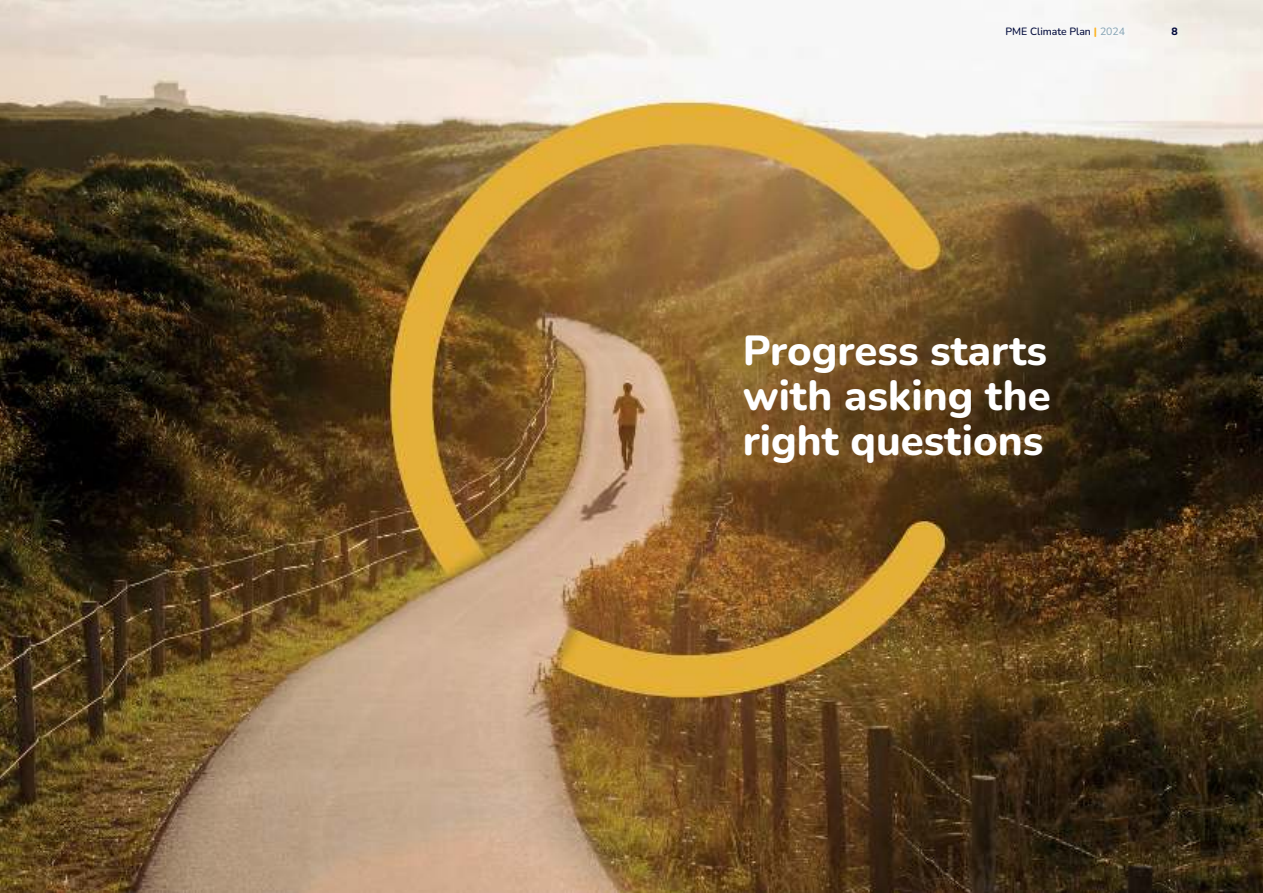
<style>
.page{position:relative;width:1263px;height:893px;background:#fff}
.page>*{position:absolute;margin:0;border:0;box-sizing:border-box;transform-origin:0 0}
.t1{font:800 41.85px/45px "Nunito";color:#fff;text-align:justify}
.t2{font:500 10.5px "Nunito";color:#00093b}
.t3{font:800 10.5px "Nunito";color:#00093b}
.s1{font-weight:800;color:#fcb322}
.s2{font-weight:400;color:#83a2b3}
</style>
<div class="page">
<img style="left:0;top:0;width:1262px;height:893px">
<p class="t2" style="left:1005px;top:25px;width:121px">PME Climate Plan <span class="s1">|</span> <span class="s2">2024</span></p>
<p class="t3" style="left:1171px;top:27px;width:8px">8</p>
<p class="t1" style="left:743px;top:332px;width:310px">Progress starts with asking the right questions</p>
</div>
